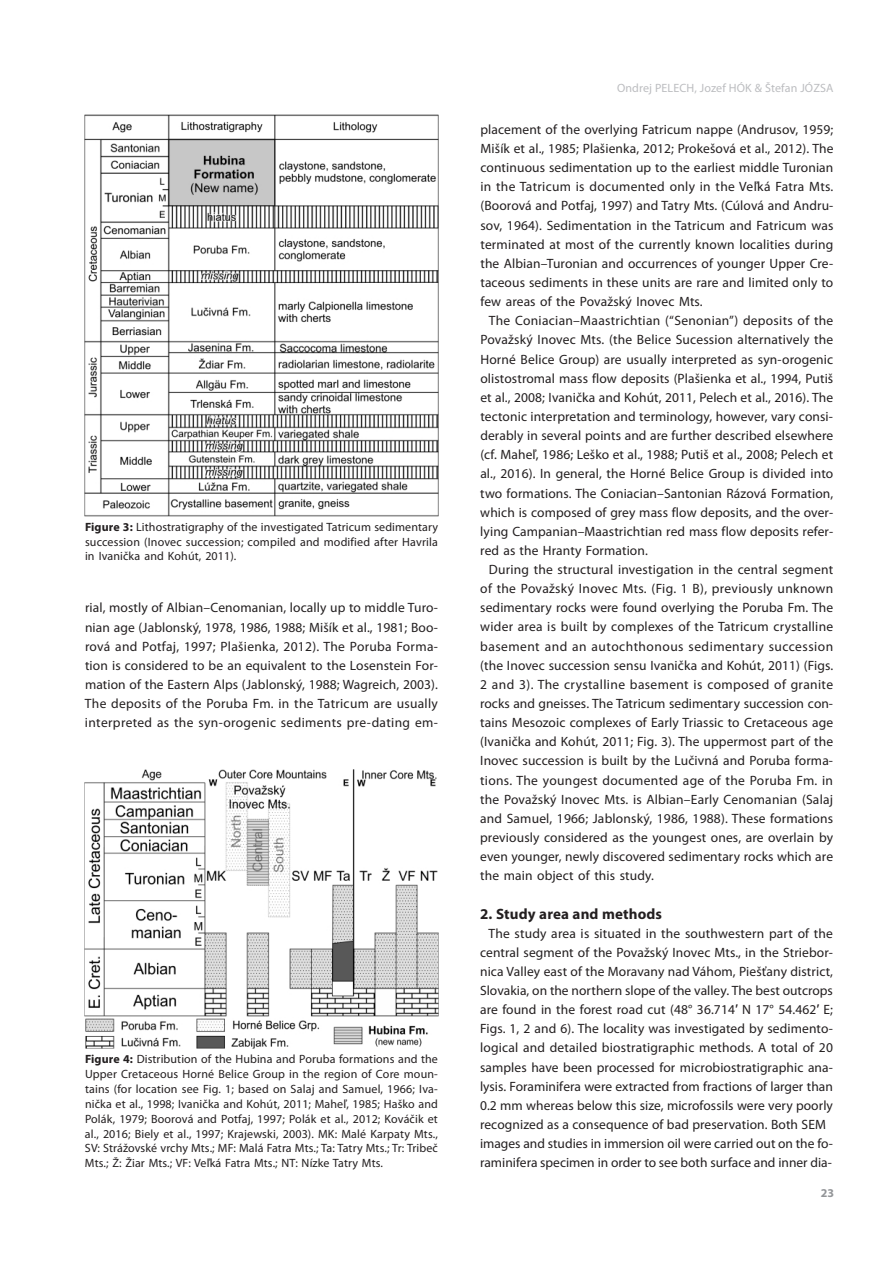
<style>
.page{position:relative;width:893px;height:1263px;background:#fff}
.page>*{position:absolute;margin:0;border:0;box-sizing:border-box;transform-origin:0 0}
.t1{font:700 15px "Myriad Pro";letter-spacing:.01em;color:#231f20}
.t2{font:13.5px/19.2px "Myriad Pro";letter-spacing:.01em;color:#231f20;text-align:justify}
.t3{font:12px/14.9px "Myriad Pro";letter-spacing:.01em;color:#231f20;text-align:justify}
.t4{font:12px "Myriad Pro";letter-spacing:.01em;color:#bcbdc0}
.t5{font:700 12px "Myriad Pro";color:#939598}
.s1{font-weight:700}
.s2{font-family:"Arial"}
</style>
<div class="page">
<img style="left:85px;top:114px;width:353px;height:402px">
<img style="left:85px;top:769px;width:353px;height:279px">
<p class="t3" style="left:85px;top:520px;width:354px"><span class="s1">Figure 3:</span> Lithostratigraphy of the investigated Tatricum sedimentary succession (Inovec succession; compiled and modified after Havrila in Ivanička and Kohút, 2011).</p>
<p class="t2" style="left:85px;top:599px;width:354px">rial, mostly of Albian–Cenomanian, locally up to middle Turo&shy;nian age (Jablonský, 1978, 1986, 1988; Mišík et al., 1981; Boo&shy;rová and Potfaj, 1997; Plašienka, 2012). The Poruba Forma&shy;tion is considered to be an equivalent to the Losenstein For&shy;mation of the Eastern Alps (Jablonský, 1988; Wagreich, 2003).<br>The deposits of the Poruba Fm. in the Tatricum are usually interpreted as the syn-orogenic sediments pre-dating em-</p>
<p class="t3" style="left:85px;top:1053px;width:354px"><span class="s1">Figure 4:</span> Distribution of the Hubina and Poruba formations and the Upper Cretaceous Horné Belice Group in the region of Core moun&shy;tains (for location see Fig. 1; based on Salaj and Samuel, 1966; Iva&shy;nička et al., 1998; Ivanička and Kohút, 2011; Maheľ, 1985; Haško and Polák, 1979; Boorová and Potfaj, 1997; Polák et al., 2012; Kováčik et al., 2016; Biely et al., 1997; Krajewski, 2003). MK: Malé Karpaty Mts., SV: Strážovské vrchy Mts.; MF: Malá Fatra Mts.; Ta: Tatry Mts.; Tr: Tribeč Mts.; Ž: Žiar Mts.; VF: Veľká Fatra Mts.; NT: Nízke Tatry Mts.</p>
<p class="t4" style="left:617px;top:83px;width:218px">Ondrej PELECH, Jozef HÓK &amp; Štefan JÓZSA</p>
<p class="t2" style="left:480px;top:121px;width:354px">placement of the overlying Fatricum nappe (Andrusov, 1959; Mišík et al., 1985; Plašienka, 2012; Prokešová et al., 2012). The continuous sedimentation up to the earliest middle Turonian in the Tatricum is documented only in the Veľká Fatra Mts. (Boorová and Potfaj, 1997) and Tatry Mts. (Cúlová and Andru&shy;sov, 1964). Sedimentation in the Tatricum and Fatricum was terminated at most of the currently known localities during the Albian–Turonian and occurrences of younger Upper Cre&shy;taceous sediments in these units are rare and limited only to few areas of the Považský Inovec Mts.</p>
<p class="t2" style="left:480px;top:312px;width:355px;text-indent:9px">The Coniacian–Maastrichtian (“Senonian”) deposits of the Považský Inovec Mts. (the Belice Sucession alternatively the Horné Belice Group) are usually interpreted as syn-orogenic olistostromal mass flow deposits (Plašienka et al., 1994, Putiš et al., 2008; Ivanička and Kohút, 2011, Pelech et al., 2016). The tectonic interpretation and terminology, however, vary consi&shy;derably in several points and are further described elsewhere (cf. Maheľ, 1986; Leško et al., 1988; Putiš et al., 2008; Pelech et al., 2016). In general, the Horné Belice Group is divided into two formations. The Coniacian–Santonian Rázová Formation, which is composed of grey mass flow deposits, and the over&shy;lying Campanian–Maastrichtian red mass flow deposits refer&shy;red as the Hranty Formation.</p>
<p class="t2" style="left:480px;top:561px;width:355px;text-indent:9px">During the structural investigation in the central segment of the Považský Inovec Mts. (Fig. 1 B), previously unknown sedimentary rocks were found overlying the Poruba Fm. The wider area is built by complexes of the Tatricum crystalline basement and an autochthonous sedimentary succession (the Inovec succession sensu Ivanička and Kohút, 2011) (Figs.<br>2 and 3). The crystalline basement is composed of granite rocks and gneisses. The Tatricum sedimentary succession con&shy;tains Mesozoic complexes of Early Triassic to Cretaceous age (Ivanička and Kohút, 2011; Fig. 3). The uppermost part of the Inovec succession is built by the Lučivná and Poruba forma&shy;tions. The youngest documented age of the Poruba Fm. in the Považský Inovec Mts. is Albian–Early Cenomanian (Salaj and Samuel, 1966; Jablonský, 1986, 1988). These formations previously considered as the youngest ones, are overlain by even younger, newly discovered sedimentary rocks which are the main object of this study.</p>
<p class="t1" style="left:480px;top:907px;width:184px">2. Study area and methods</p>
<p class="t2" style="left:480px;top:925px;width:354px;text-align:left;text-indent:9px">The study area is situated in the southwestern part of the central segment of the Považský Inovec Mts., in the Striebor&shy;nica Valley east of the Moravany nad Váhom, Piešťany district, Slovakia, on the northern slope of the valley. The best outcrops are found in the forest road cut (48° 36.714<span class="s2">′</span> N 17° 54.462<span class="s2">′</span> E; Figs. 1, 2 and 6). The locality was investigated by sedimento&shy;logical and detailed biostratigraphic methods. A total of 20 samples have been processed for microbiostratigraphic ana&shy;lysis. Foraminifera were extracted from fractions of larger than 0.2 mm whereas below this size, microfossils were very poorly recognized as a consequence of bad preservation. Both SEM images and studies in immersion oil were carried out on the fo&shy;raminifera specimen in order to see both surface and inner dia-</p>
<p class="t5" style="left:821px;top:1188px;width:15px">23</p>
</div>
